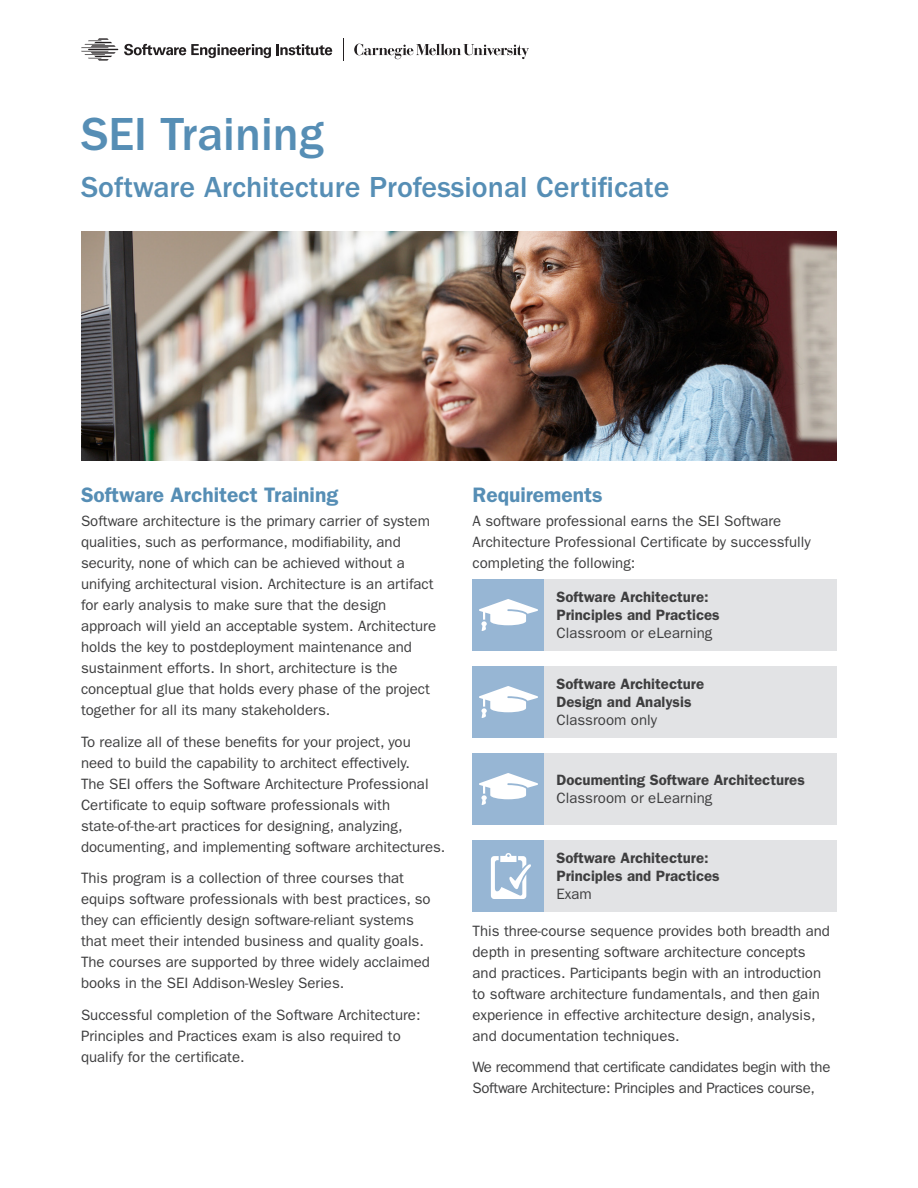
<style>
.page{position:relative;width:918px;height:1188px;background:#fff}
.page>*{position:absolute;margin:0;border:0;box-sizing:border-box;transform-origin:0 0}
.H1_Primary_Title_32{font:500 48px "ITC Franklin Gothic Std";color:#568eb5}
.H2_Secondary_Title_2{font:500 30px "ITC Franklin Gothic Std";color:#568eb5}
.H3_Section_Title_14{font:600 21px "ITC Franklin Gothic Std";color:#568eb5}
.B1_Body_10_14{font:15px/21px "ITC Franklin Gothic Std";color:#3e3e3f}
.S1_Icon_Title_10_12{font:600 15px/18px "ITC Franklin Gothic Std";color:#3e3e3f}
.B1_Body_10_14-2{font:15px/21px "ITC Franklin Gothic Std";letter-spacing:-.02em;color:#3e3e3f}
.S2_Icon_Text_10_12{font:15px "ITC Franklin Gothic Std";color:#3e3e3f}
</style>
<div class="page">
<svg style="left:124px;top:44px;width:208px;height:14px"></svg>
<svg style="left:343px;top:38px;width:1px;height:23px"></svg>
<svg style="left:81px;top:38px;width:37px;height:23px"></svg>
<svg style="left:354px;top:44px;width:175px;height:15px"></svg>
<img style="left:81px;top:231px;width:756px;height:230px">
<div style="left:472px;top:579px;width:72px;height:72px;background:#97b6d4"></div>
<div style="left:544px;top:579px;width:293px;height:72px;background:#e2e3e5"></div>
<div style="left:472px;top:666px;width:72px;height:72px;background:#97b6d4"></div>
<div style="left:472px;top:753px;width:72px;height:72px;background:#97b6d4"></div>
<div style="left:472px;top:840px;width:72px;height:72px;background:#97b6d4"></div>
<div style="left:544px;top:666px;width:293px;height:72px;background:#e2e3e5"></div>
<div style="left:544px;top:753px;width:293px;height:72px;background:#e2e3e5"></div>
<svg style="left:479px;top:599px;width:59px;height:32px"></svg>
<svg style="left:479px;top:686px;width:59px;height:32px"></svg>
<svg style="left:479px;top:773px;width:59px;height:32px"></svg>
<div style="left:544px;top:840px;width:293px;height:72px;background:#e2e3e5"></div>
<svg style="left:491px;top:853px;width:40px;height:46px"></svg>
<p class="H1_Primary_Title_32" style="left:81px;top:107px;width:244px">SEI Training</p>
<p class="H2_Secondary_Title_2" style="left:81px;top:171px;width:590px">Software Architecture Professional Certificate</p>
<p class="H3_Section_Title_14" style="left:81px;top:483px;width:259px">Software Architect Training</p>
<p class="B1_Body_10_14" style="left:81px;top:511px;width:357px">Software architecture is the primary carrier of system qualities, such as performance, modifiability, and security, none of which can be achieved without a unifying architectural vision. Architecture is an artifact for early analysis to make sure that the design approach will yield an acceptable system. Architecture holds the key to postdeployment maintenance and sustainment efforts. In short, architecture is the conceptual glue that holds every phase of the project together for all its many stakeholders.</p>
<p class="B1_Body_10_14" style="left:81px;top:731px;width:366px">To realize all of these benefits for your project, you need to build the capability to architect effectively.<br>The SEI offers the Software Architecture Professional Certificate to equip software professionals with state-of-the-art practices for designing, analyzing, documenting, and implementing software architectures.</p>
<p class="B1_Body_10_14" style="left:81px;top:868px;width:351px">This program is a collection of three courses that equips software professionals with best practices, so they can efficiently design software-reliant systems that meet their intended business and quality goals.<br>The courses are supported by three widely acclaimed books in the SEI Addison-Wesley Series.</p>
<p class="B1_Body_10_14" style="left:81px;top:1004px;width:341px">Successful completion of the Software Architecture:<br>Principles and Practices exam is also required to qualify for the certificate.</p>
<p class="H3_Section_Title_14" style="left:472px;top:483px;width:132px">Requirements</p>
<p class="B1_Body_10_14" style="left:472px;top:511px;width:340px">A software professional earns the SEI Software<br>Architecture Professional Certificate by successfully completing the following:</p>
<p class="S1_Icon_Title_10_12" style="left:556px;top:588px;width:165px">Software Architecture:<br>Principles and Practices</p>
<p class="S2_Icon_Text_10_12" style="left:556px;top:624px;width:157px">Classroom or eLearning</p>
<p class="S1_Icon_Title_10_12" style="left:556px;top:675px;width:149px">Software Architecture<br>Design and Analysis</p>
<p class="S2_Icon_Text_10_12" style="left:556px;top:711px;width:102px">Classroom only</p>
<p class="S1_Icon_Title_10_12" style="left:556px;top:771px;width:250px">Documenting Software Architectures</p>
<p class="S2_Icon_Text_10_12" style="left:556px;top:789px;width:157px">Classroom or eLearning</p>
<p class="S1_Icon_Title_10_12" style="left:556px;top:849px;width:165px">Software Architecture:<br>Principles and Practices</p>
<p class="S2_Icon_Text_10_12" style="left:556px;top:885px;width:37px">Exam</p>
<p class="B1_Body_10_14" style="left:472px;top:920px;width:359px">This three-course sequence provides both breadth and depth in presenting software architecture concepts and practices. Participants begin with an introduction to software architecture fundamentals, and then gain experience in effective architecture design, analysis, and documentation techniques.</p>
<p class="B1_Body_10_14-2" style="left:472px;top:1057px;width:360px">We recommend that certificate candidates begin with the<br>Software Architecture: Principles and Practices course,</p>
</div>
